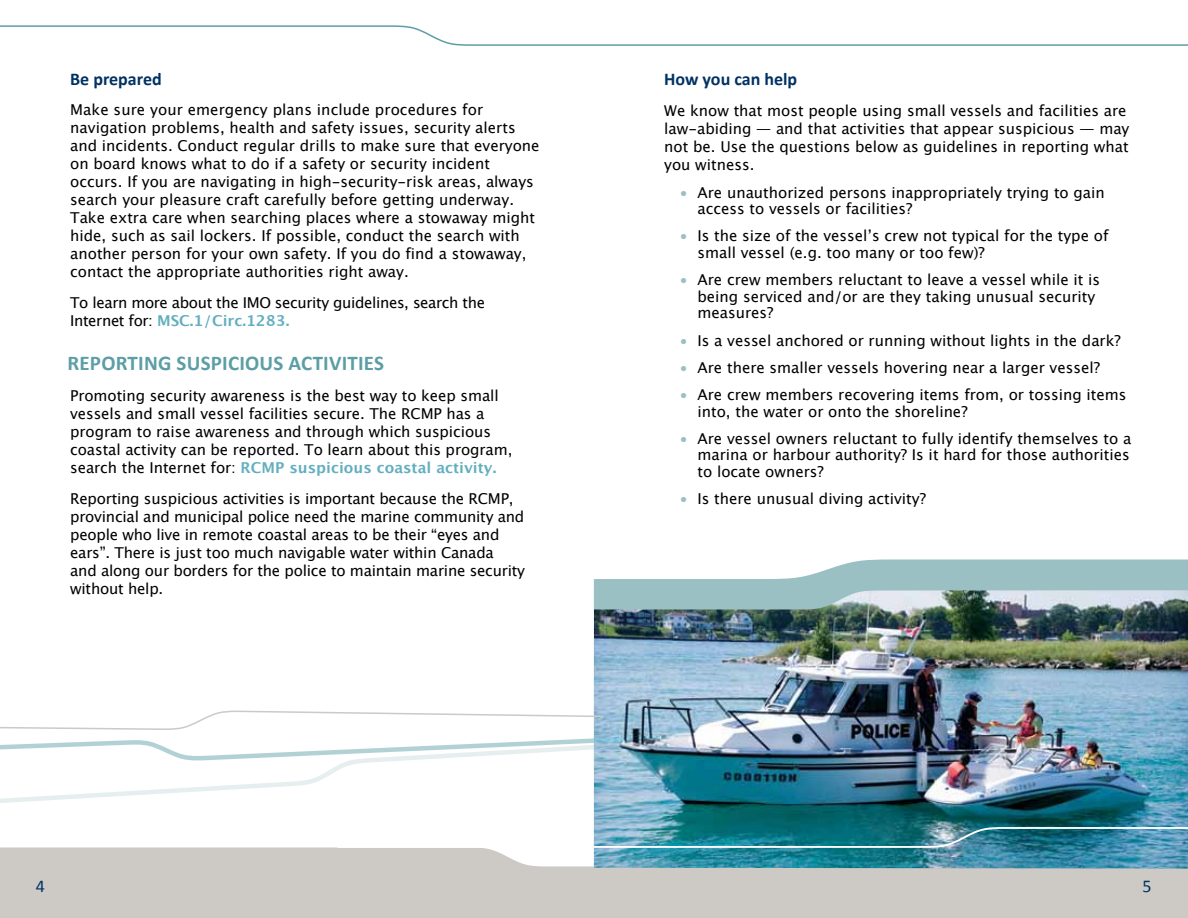
<style>
.page{position:relative;width:1188px;height:918px;background:#fff}
.page>*{position:absolute;margin:0;border:0;box-sizing:border-box;transform-origin:0 0}
.t1{font:700 21px "Calibri";letter-spacing:.01em;color:#5c9ea5}
.t2{font:700 18px "Calibri";color:#003263}
.t3{font:18px "Calibri";color:#003263}
.t4{font:15px/18px "Lucida Grande";color:#000}
.t5{font:15px/18px "Lucida Grande";letter-spacing:-.025em;color:#000}
.s1{font-weight:700;color:#63afbf}
.s2{color:#9ac0c3}
</style>
<div class="page">
<svg style="left:594px;top:559px;width:594px;height:31px;fill:#9ac0c3"></svg>
<div style="left:0;top:847px;width:1188px;height:71px;background:#cdc9c5"></div>
<svg style="left:0;top:25px;width:1188px;height:21px"></svg>
<img style="left:594px;top:590px;width:594px;height:278px">
<img style="left:336px;top:826px;width:852px;height:23px">
<svg style="left:0;top:711px;width:693px;height:98px"></svg>
<p class="t2" style="left:70px;top:68px;width:93px">Be prepared</p>
<p class="t4" style="left:70px;top:101px;width:471px">Make sure your emergency plans include procedures for navigation problems, health and safety issues, security alerts and incidents. Conduct regular drills to make sure that everyone on board knows what to do if a safety or security incident occurs. If you are navigating in high-security-risk areas, always search your pleasure craft carefully before getting underway.<br>Take extra care when searching places where a stowaway might hide, such as sail lockers. If possible, conduct the search with another person for your own safety. If you do find a stowaway, contact the appropriate authorities right away.</p>
<p class="t5" style="left:70px;top:294px;width:416px">To learn more about the IMO security guidelines, search the<br>Internet for: <span class="s1">MSC.1/Circ.1283.</span></p>
<h1 class="t1" style="left:68px;top:350px;width:318px">REPORTING SUSPICIOUS ACTIVITIES</h1>
<p class="t4" style="left:70px;top:387px;width:444px">Promoting security awareness is the best way to keep small vessels and small vessel facilities secure. The RCMP has a program to raise awareness and through which suspicious coastal activity can be reported. To learn about this program, search the Internet for: <span class="s1">RCMP suspicious coastal activity.</span></p>
<p class="t4" style="left:70px;top:490px;width:456px">Reporting suspicious activities is important because the RCMP, provincial and municipal police need the marine community and people who live in remote coastal areas to be their “eyes and ears”. There is just too much navigable water within Canada<br>and along our borders for the police to maintain marine security without help.</p>
<p class="t2" style="left:664px;top:68px;width:135px">How you can help</p>
<p class="t4" style="left:664px;top:102px;width:467px">We know that most people using small vessels and facilities are law-abiding — and that activities that appear suspicious — may not be. Use the questions below as guidelines in reporting what you witness.</p>
<p class="t4" style="left:698px;top:184px;width:409px;line-height:16.5px;text-indent:-18px"><span class="s2">•</span> Are unauthorized persons inappropriately trying to gain access to vessels or facilities?</p>
<p class="t4" style="left:698px;top:228px;width:413px;line-height:16.5px;text-indent:-18px"><span class="s2">•</span> Is the size of the vessel’s crew not typical for the type of small vessel (e.g. too many or too few)?</p>
<p class="t4" style="left:698px;top:272px;width:404px;line-height:16.5px;text-indent:-18px"><span class="s2">•</span> Are crew members reluctant to leave a vessel while it is being serviced and/or are they taking unusual security measures?</p>
<p class="t4" style="left:680px;top:331px;width:443px"><span class="s2">•</span> Is a vessel anchored or running without lights in the dark?</p>
<p class="t4" style="left:680px;top:359px;width:422px"><span class="s2">•</span> Are there smaller vessels hovering near a larger vessel?</p>
<p class="t4" style="left:698px;top:387px;width:431px;line-height:16.5px;text-indent:-18px"><span class="s2">•</span> Are crew members recovering items from, or tossing items into, the water or onto the shoreline?</p>
<p class="t4" style="left:698px;top:431px;width:435px;line-height:16.5px;text-align:justify;text-indent:-18px"><span class="s2">•</span> Are vessel owners reluctant to fully identify themselves to a marina or harbour authority? Is it hard for those authorities to locate owners?</p>
<p class="t4" style="left:680px;top:490px;width:248px"><span class="s2">•</span> Is there unusual diving activity?</p>
<p class="t3" style="left:36px;top:874px;width:11px">4</p>
<p class="t3" style="left:1143px;top:874px;width:11px">5</p>
</div>
